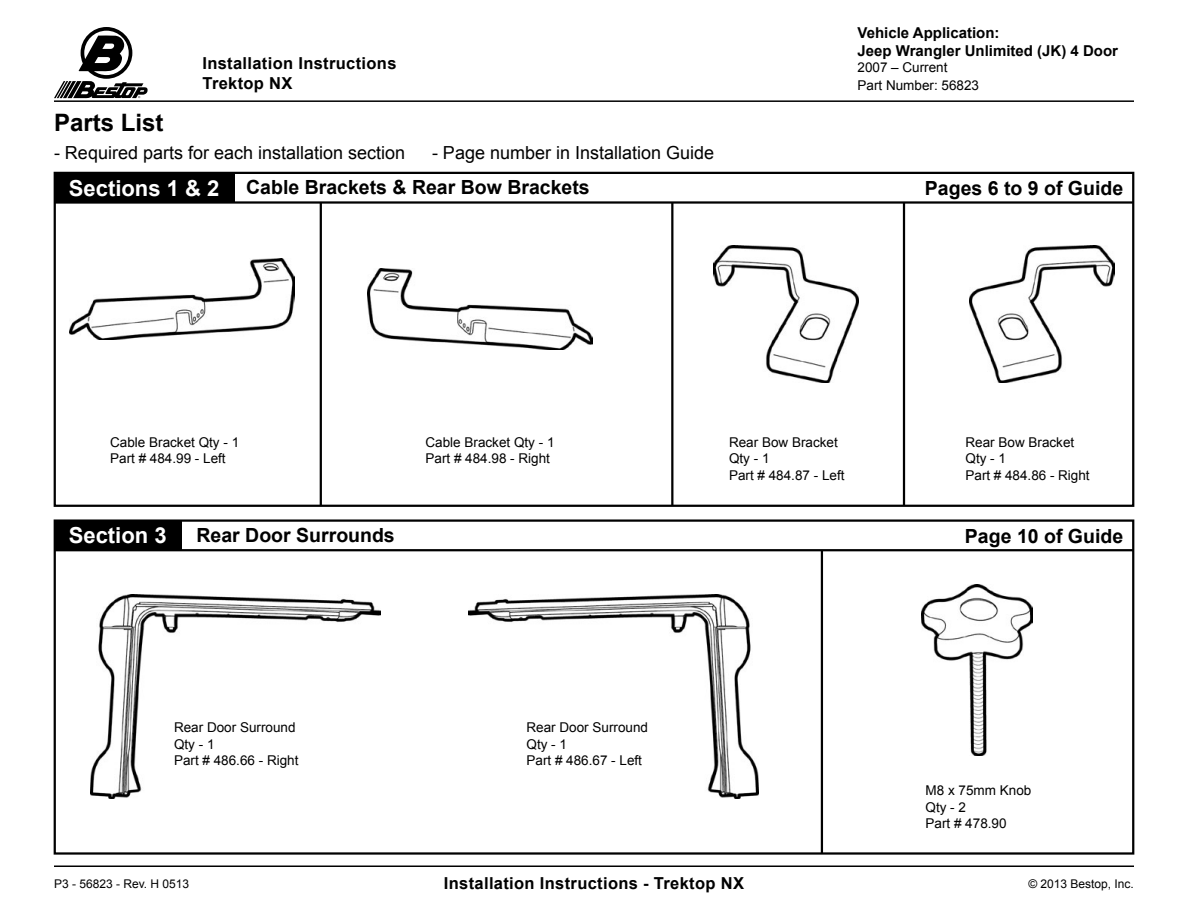
<style>
.page{position:relative;width:1188px;height:918px;background:#fff}
.page>*{position:absolute;margin:0;border:0;box-sizing:border-box;transform-origin:0 0}
.t1{font:700 24px "Arial";color:#000}
.t2{font:700 22.05px "Arial";color:#fff}
.t3{font:700 19.5px "Arial";color:#000}
.t4{font:18px "Arial";color:#000}
.t5{font:700 16.5px/19.8px "Arial";letter-spacing:.02em;color:#000}
.t6{font:700 15px/18px "Arial";color:#000}
.t7{font:13.5px/18px "Arial";color:#000}
.t8{font:12px "Arial";color:#000}
</style>
<div class="page">
<hr style="left:54px;top:866px;width:1080px;height:1px;background:#000">
<hr style="left:54px;top:100px;width:1080px;height:2px;background:#000">
<svg style="left:54px;top:27px;width:94px;height:71px"></svg>
<div style="left:54px;top:172px;width:1080px;height:335px;border:2px solid #000"></div>
<div style="left:54px;top:519px;width:1080px;height:336px;border:2px solid #000"></div>
<hr style="left:54px;top:201px;width:1080px;height:3px;background:#000">
<hr style="left:54px;top:549px;width:1080px;height:2px;background:#000">
<div style="left:54px;top:172px;width:180px;height:31px;background:#000"></div>
<div style="left:54px;top:520px;width:127px;height:30px;background:#000"></div>
<hr style="left:320px;top:203px;width:2px;height:303px;background:#000">
<hr style="left:671px;top:203px;width:2px;height:303px;background:#000">
<hr style="left:903px;top:203px;width:2px;height:303px;background:#000">
<img style="left:69px;top:258px;width:225px;height:81px">
<img style="left:367px;top:269px;width:226px;height:81px">
<img style="left:970px;top:245px;width:145px;height:137px">
<img style="left:714px;top:245px;width:145px;height:137px">
<img style="left:91px;top:594px;width:289px;height:204px">
<img style="left:469px;top:594px;width:289px;height:204px">
<hr style="left:821px;top:550px;width:2px;height:303px;background:#000">
<img style="left:921px;top:584px;width:111px;height:172px">
<p class="t5" style="left:202px;top:54px;width:196px">Installation Instructions<br>Trektop NX</p>
<p class="t1" style="left:54px;top:107px;width:111px">Parts List</p>
<p class="t4" style="left:54px;top:141px;width:353px">- Required parts for each installation section</p>
<p class="t4" style="left:432px;top:141px;width:284px">- Page number in Installation Guide</p>
<p class="t2" style="left:69px;top:173px;width:152px">Sections 1 &amp; 2</p>
<p class="t3" style="left:246px;top:175px;width:345px">Cable Brackets &amp; Rear Bow Brackets</p>
<p class="t6" style="left:858px;top:24px;width:262px">Vehicle Application:<br>Jeep Wrangler Unlimited (JK) 4 Door</p>
<p class="t7" style="left:858px;top:59px;width:123px">2007 – Current<br>Part Number: 56823</p>
<p class="t3" style="left:925px;top:175px;width:200px">Pages 6 to 9 of Guide</p>
<p class="t7" style="left:110px;top:434px;width:131px">Cable Bracket Qty - 1</p>
<p class="t7" style="left:110px;top:450px;width:117px">Part # 484.99 - Left</p>
<p class="t7" style="left:426px;top:434px;width:131px">Cable Bracket Qty - 1</p>
<p class="t7" style="left:426px;top:450px;width:126px">Part # 484.98 - Right</p>
<p class="t7" style="left:729px;top:434px;width:110px">Rear Bow Bracket</p>
<p class="t7" style="left:729px;top:450px;width:42px">Qty - 1</p>
<p class="t7" style="left:729px;top:466px;width:117px">Part # 484.87 - Left</p>
<p class="t7" style="left:966px;top:434px;width:110px">Rear Bow Bracket</p>
<p class="t7" style="left:966px;top:450px;width:42px">Qty - 1</p>
<p class="t7" style="left:966px;top:466px;width:126px">Part # 484.86 - Right</p>
<p class="t2" style="left:69px;top:520px;width:100px">Section 3</p>
<p class="t3" style="left:197px;top:522px;width:200px">Rear Door Surrounds</p>
<p class="t3" style="left:965px;top:523px;width:160px">Page 10 of Guide</p>
<p class="t7" style="left:174px;top:719px;width:123px">Rear Door Surround</p>
<p class="t7" style="left:174px;top:735px;width:42px">Qty - 1</p>
<p class="t7" style="left:174px;top:751px;width:126px">Part # 486.66 - Right</p>
<p class="t7" style="left:526px;top:719px;width:123px">Rear Door Surround</p>
<p class="t7" style="left:526px;top:735px;width:42px">Qty - 1</p>
<p class="t7" style="left:526px;top:751px;width:117px">Part # 486.67 - Left</p>
<p class="t7" style="left:926px;top:782px;width:107px">M8 x 75mm Knob</p>
<p class="t7" style="left:926px;top:798px;width:42px">Qty - 2</p>
<p class="t7" style="left:926px;top:814px;width:83px">Part # 478.90</p>
<p class="t5" style="left:444px;top:874px;width:302px">Installation Instructions - Trektop NX</p>
<p class="t8" style="left:54px;top:876px;width:137px">P3 - 56823 - Rev. H 0513</p>
<p class="t8" style="left:1028px;top:876px;width:107px">© 2013 Bestop, Inc.</p>
</div>
